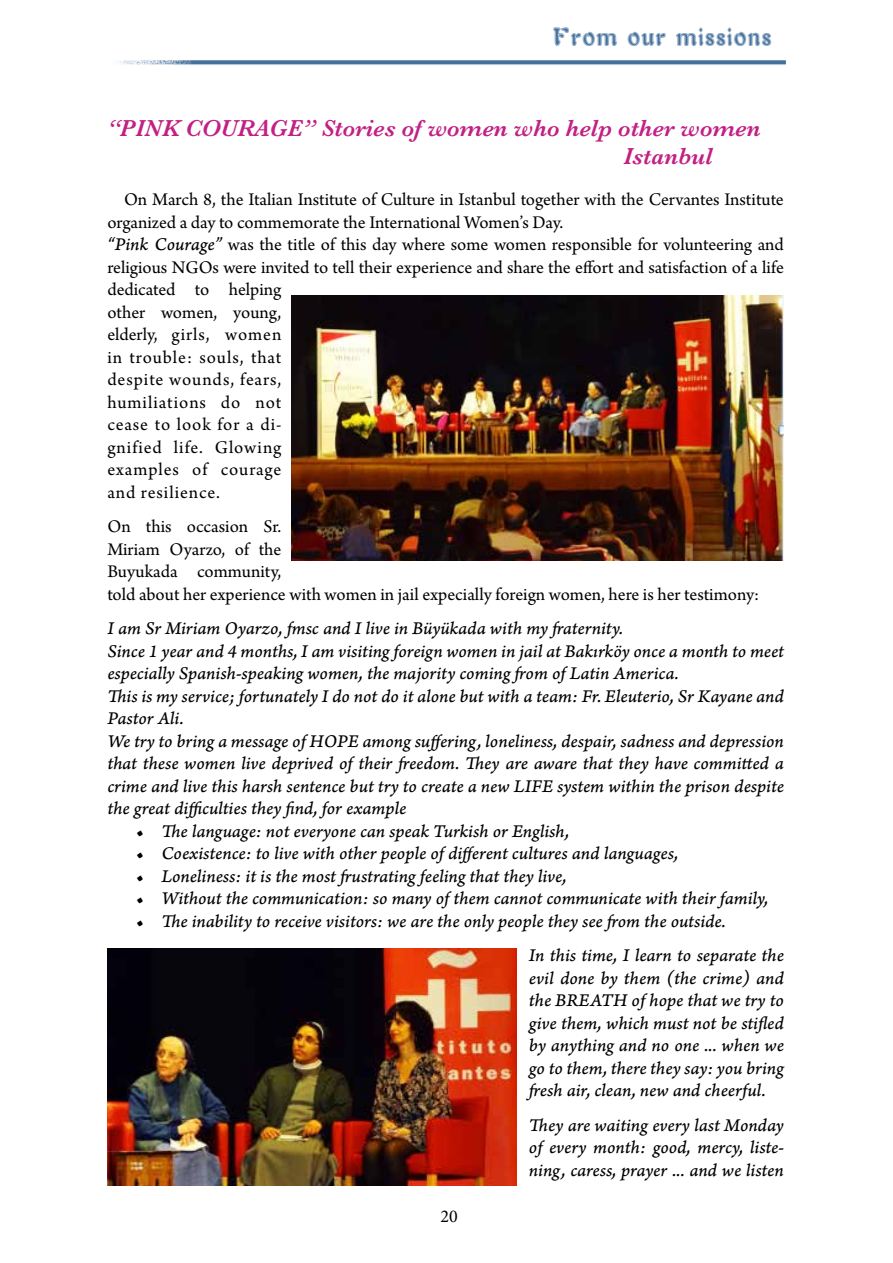
<style>
.page{position:relative;width:893px;height:1263px;background:#fff}
.page>*{position:absolute;margin:0;border:0;box-sizing:border-box;transform-origin:0 0}
.t1{font:italic 600 24px/28.8px "Baskerville";color:#c22084}
.t2{font:24px "Ruotan";letter-spacing:.02em;color:#44709d}
.t3{font:18.75px/22.5px "Arno Pro Italic Caption";letter-spacing:-.005em;color:#000}
.t4{font:18.75px/22.5px "Arno Pro";color:#000}
.t5{font:18px "Minion Pro";color:#000}
.s1{font-family:"Arno Pro Italic Caption"}
</style>
<div class="page">
<svg style="left:118px;top:60px;width:668px;height:5px;background:#6e90b3"></svg>
<img style="left:291px;top:296px;width:492px;height:264px">
<img style="left:107px;top:948px;width:410px;height:237px">
<p class="t2" style="left:553px;top:21px;width:220px">From our missions</p>
<p class="t1" style="left:623px;top:113px;width:139px;text-indent:-516px">“PINK COURAGE” Stories of women who help other women<br>Istanbul</p>
<p class="t4" style="left:107px;top:189px;width:678px;text-indent:17px">On March 8, the Italian Institute of Culture in Istanbul together with the Cervantes Institute organized a day to commemorate the International Women’s Day.<br><span class="s1">“Pink Courage”</span> was the title of this day where some women responsible for volunteering and religious NGOs were invited to tell their experience and share the effort and satisfaction of a life dedicated to helping<br>other women, young,<br>elderly, girls, women<br>in trouble: souls, that<br>despite wounds, fears,<br>humiliations do not<br>cease to look for a di-<br>gnified life. Glowing<br>examples of courage<br>and resilience.</p>
<p class="t4" style="left:107px;top:516px;width:653px">On this occasion Sr.<br>Miriam Oyarzo, of the<br>Buyukada community,<br>told about her experience with women in jail expecially foreign women, here is her testimony:</p>
<p class="t3" style="left:107px;top:618px;width:678px">I am Sr Miriam Oyarzo, fmsc and I live in Büyükada with my fraternity.<br>Since 1 year and 4 months, I am visiting foreign women in jail at Bakırköy once a month to meet especially Spanish-speaking women, the majority coming from of Latin America.<br>This is my service; fortunately I do not do it alone but with a team: Fr. Eleuterio, Sr Kayane and Pastor Ali.<br>We try to bring a message of HOPE among suffering, loneliness, despair, sadness and depression that these women live deprived of their freedom. They are aware that they have committed a crime and live this harsh sentence but try to create a new LIFE system within the prison despite the great difficulties they find, for example</p>
<p class="t3" style="left:136px;top:820px;width:435px">• The language: not everyone can speak Turkish or English,</p>
<p class="t3" style="left:136px;top:843px;width:544px">• Coexistence: to live with other people of different cultures and languages,</p>
<p class="t3" style="left:136px;top:865px;width:432px">• Loneliness: it is the most frustrating feeling that they live,</p>
<p class="t3" style="left:136px;top:888px;width:634px">• Without the communication: so many of them cannot communicate with their family,</p>
<p class="t3" style="left:529px;top:904px;width:257px;line-height:34.5px;text-indent:-393px">• The inability to receive visitors: we are the only people they see from the outside.<br>In this time, I learn to separate the</p>
<p class="t3" style="left:529px;top:967px;width:257px;text-align:justify">evil done by them (the crime) and the BREATH of hope that we try to give them, which must not be stifled by anything and no one ... when we go to them, there they say: you bring fresh air, clean, new and cheerful.</p>
<p class="t3" style="left:529px;top:1114px;width:257px;text-align:justify">They are waiting every last Monday of every month: good, mercy, liste&shy;ning, caress, prayer ... and we listen</p>
<p class="t5" style="left:441px;top:1204px;width:19px">20</p>
</div>
